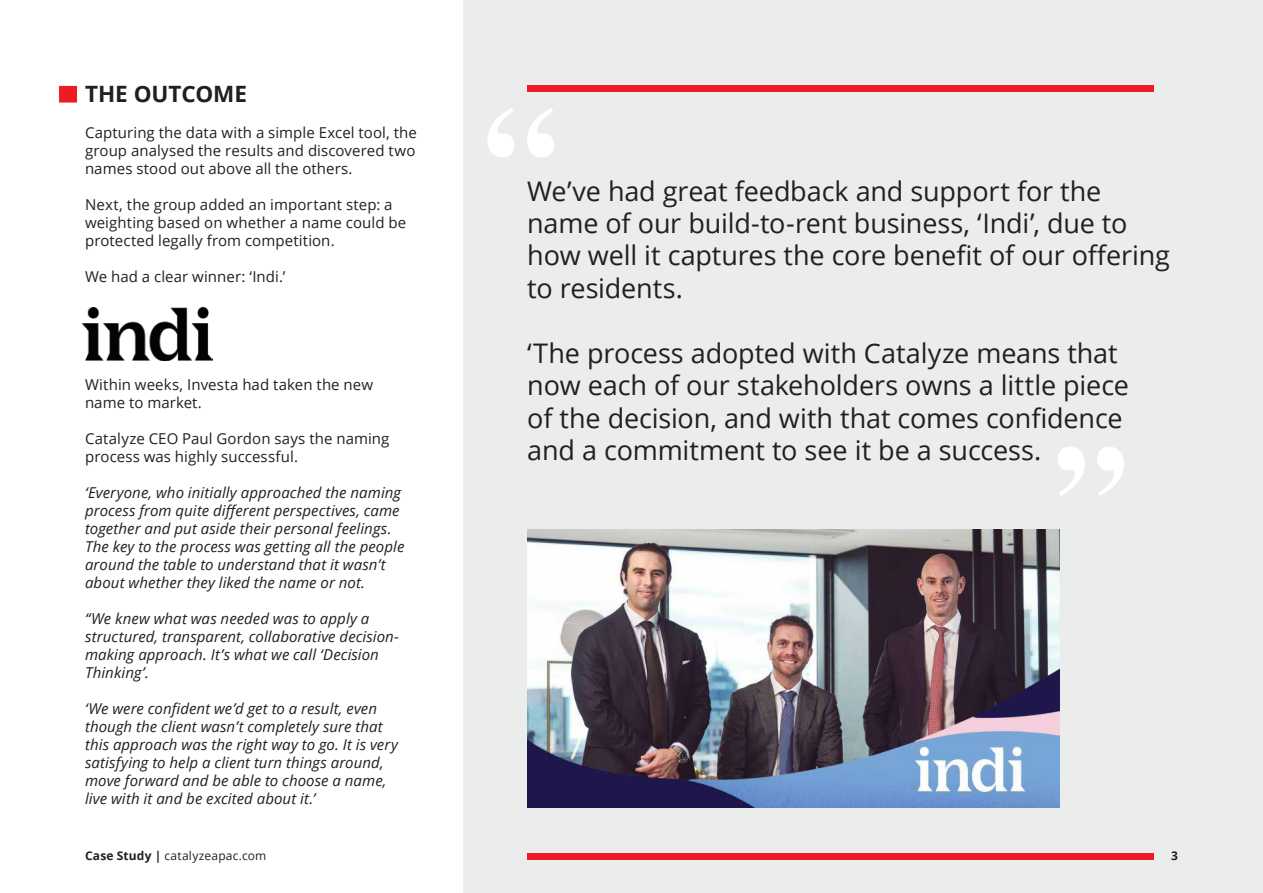
<style>
.page{position:relative;width:1263px;height:893px;background:#fff}
.page>*{position:absolute;margin:0;border:0;box-sizing:border-box;transform-origin:0 0}
.t1{font:27px/32.4px "Open Sans";letter-spacing:-.005em;color:#231f20}
.t2{font:700 22.5px "Open Sans";letter-spacing:-.005em;color:#231f20}
.t3{font:italic 15px/18px "Open Sans";letter-spacing:.005em;color:#231f20}
.t4{font:15px/18px "Open Sans";letter-spacing:.005em;color:#231f20}
.t5{font:12px "Open Sans";letter-spacing:.015em;color:#231f20}
.t6{font:700 12px "Open Sans";color:#231f20}
.s1{font-weight:700}
</style>
<div class="page">
<div style="left:463px;top:0;width:800px;height:893px;background:#ebecec"></div>
<div style="left:527px;top:854px;width:627px;height:6px;background:#ed1c24"></div>
<div style="left:527px;top:85px;width:627px;height:7px;background:#ed1c24"></div>
<div style="left:59px;top:86px;width:18px;height:17px;background:#ed1c24"></div>
<img style="left:82px;top:308px;width:131px;height:52px">
<img style="left:527px;top:529px;width:532px;height:278px">
<h2 class="t2" style="left:85px;top:78px;width:163px">THE OUTCOME</h2>
<p class="t4" style="left:85px;top:123px;width:333px;text-align:justify">Capturing the data with a simple Excel tool, the group analysed the results and discovered two names stood out above all the others.</p>
<p class="t4" style="left:85px;top:195px;width:323px">Next, the group added an important step: a weighting based on whether a name could be protected legally from competition.</p>
<p class="t4" style="left:85px;top:267px;width:202px">We had a clear winner: ‘Indi.’</p>
<p class="t4" style="left:85px;top:375px;width:290px">Within weeks, Investa had taken the new name to market.</p>
<p class="t4" style="left:85px;top:429px;width:306px">Catalyze CEO Paul Gordon says the naming process was highly successful.</p>
<p class="t3" style="left:85px;top:483px;width:321px">‘Everyone, who initially approached the naming process from quite different perspectives, came together and put aside their personal feelings.<br>The key to the process was getting all the people around the table to understand that it wasn’t about whether they liked the name or not.</p>
<p class="t3" style="left:85px;top:609px;width:315px">“We knew what was needed was to apply a structured, transparent, collaborative decision&shy;making approach. It’s what we call ‘Decision Thinking’.</p>
<p class="t3" style="left:85px;top:699px;width:314px">‘We were confident we’d get to a result, even though the client wasn’t completely sure that this approach was the right way to go. It is very satisfying to help a client turn things around, move forward and be able to choose a name, live with it and be excited about it.’</p>
<h1 class="t1" style="left:527px;top:174px;width:644px">We’ve had great feedback and support for the name of our build-to-rent business, ‘Indi’, due to how well it captures the core benefit of our offering to residents.</h1>
<h1 class="t1" style="left:527px;top:336px;width:603px">‘The process adopted with Catalyze means that now each of our stakeholders owns a little piece of the decision, and with that comes confidence and a commitment to see it be a success.</h1>
<p class="t5" style="left:85px;top:847px;width:183px"><span class="s1">Case Study |</span> catalyzeapac.com</p>
<p class="t6" style="left:1171px;top:847px;width:8px">3</p>
</div>
